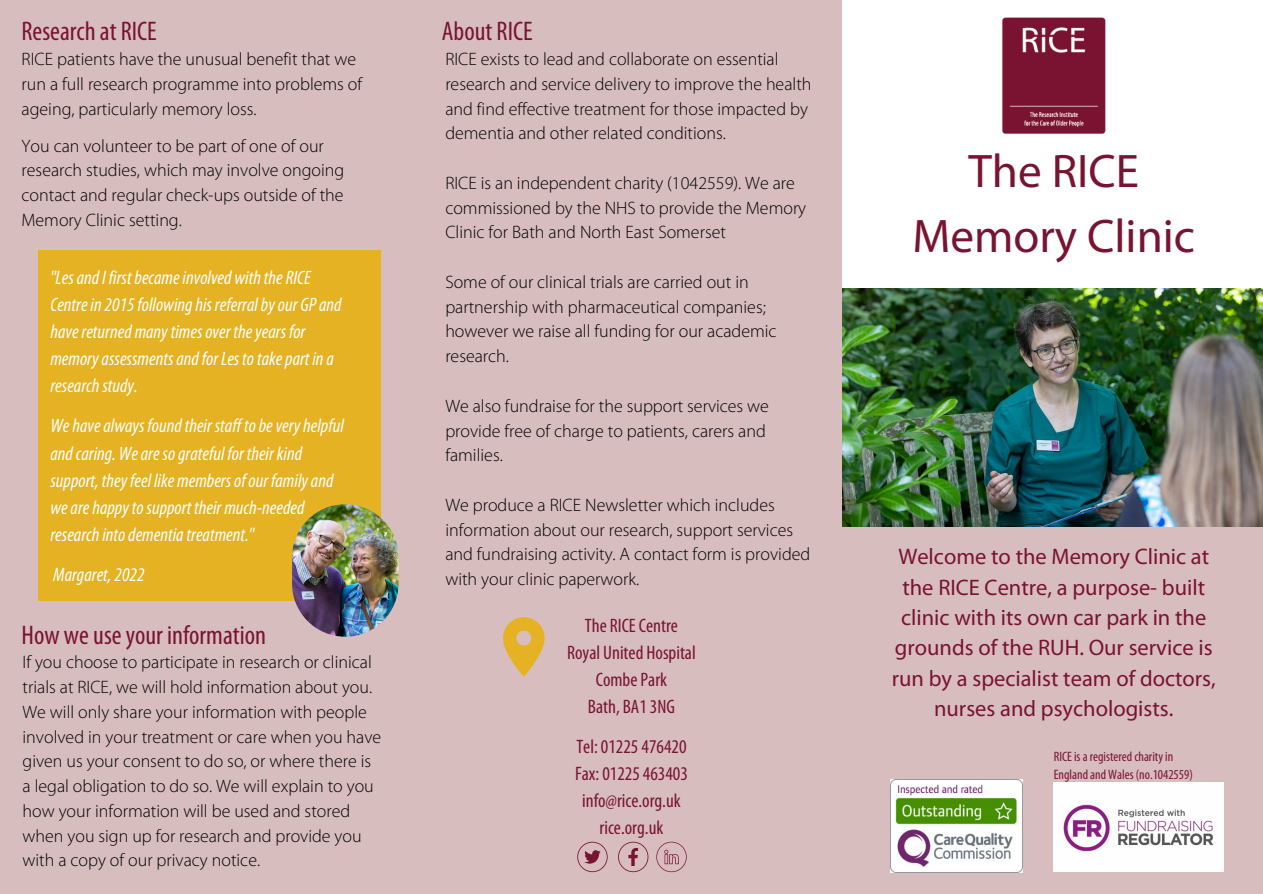
<style>
.page{position:relative;width:1263px;height:894px;background:#fff}
.page>*{position:absolute;margin:0;border:0;box-sizing:border-box;transform-origin:0 0}
.t1{font:47.25px/65.2px "Myriad Pro";color:#791332;text-align:center}
.t2{font:condensed 27px "Myriad Pro";color:#791332}
.t3{font:22.5px/30.3px "Myriad Pro";color:#791332;text-align:center}
.t4{font:italic condensed 19.5px/27.2px "Myriad Pro";color:#fff}
.t5{font:condensed 19.5px "Myriad Pro";color:#791332}
.t6{font:300 18px/24.8px "Myriad Pro";color:#000}
.t7{font:condensed 13.65px/18.1px "Myriad Pro";color:#791332}
</style>
<div class="page">
<img style="left:1002px;top:17px;width:104px;height:117px">
<div style="left:818px;top:527px;width:445px;height:366px;background:#d8bdbf"></div>
<img style="left:890px;top:779px;width:133px;height:92px">
<img style="left:842px;top:288px;width:421px;height:238px">
<div style="left:0;top:0;width:432px;height:893px;background:#d8bdbf"></div>
<div style="left:420px;top:0;width:422px;height:893px;background:#d8bdbf"></div>
<svg style="left:503px;top:617px;width:42px;height:59px"></svg>
<svg style="left:618px;top:841px;width:30px;height:30px"></svg>
<svg style="left:656px;top:841px;width:31px;height:30px"></svg>
<svg style="left:577px;top:841px;width:31px;height:30px"></svg>
<div style="left:38px;top:251px;width:343px;height:349px;background:#e4b223"></div>
<img style="left:1054px;top:782px;width:170px;height:89px">
<img style="left:292px;top:504px;width:106px;height:132px;border-radius:53px">
<p class="t2" style="left:22px;top:20px;width:137px">Research at RICE</p>
<p class="t2" style="left:442px;top:20px;width:92px">About RICE</p>
<p class="t6" style="left:22px;top:48px;width:342px">RICE patients have the unusual benefit that we run a full research programme into problems of ageing, particularly memory loss.</p>
<p class="t6" style="left:22px;top:135px;width:324px">You can volunteer to be part of one of our research studies, which may involve ongoing contact and regular check-ups outside of the Memory Clinic setting.</p>
<p class="t4" style="left:50px;top:265px;width:293px">"LesandI firstbecameinvolved withtheRICE Centrein2015followinghis referralbyour GPand havereturnedmanytimesover theyears for memoryassessmentsandforLes totakepart ina researchstudy.</p>
<p class="t4" style="left:50px;top:414px;width:295px">Wehavealways foundtheir staff tobeveryhelpful andcaring.Wearesograteful for theirkind support, theyfeel likemembersofour familyand wearehappytosupport theirmuch-needed researchintodementiatreatment."</p>
<p class="t4" style="left:53px;top:562px;width:93px">Margaret,2022</p>
<p class="t2" style="left:22px;top:623px;width:246px">How we use your information</p>
<p class="t6" style="left:23px;top:651px;width:360px">If you choose to participate in research or clinical trials at RICE, we will hold information about you.<br>We will only share your information with people involved in your treatment or care when you have given us your consent to do so, or where there is a legal obligation to do so. We will explain to you how your information will be used and stored when you sign up for research and provide you with a copy of our privacy notice.</p>
<p class="t6" style="left:445px;top:48px;width:368px">RICE exists to lead and collaborate on essential research and service delivery to improve the health and find effective treatment for those impacted by dementia and other related conditions.</p>
<p class="t6" style="left:445px;top:172px;width:362px">RICE is an independent charity (1042559). We are commissioned by the NHS to provide the Memory<br>Clinic for Bath and North East Somerset</p>
<p class="t6" style="left:445px;top:271px;width:333px">Some of our clinical trials are carried out in partnership with pharmaceutical companies; however we raise all funding for our academic research.</p>
<p class="t6" style="left:445px;top:395px;width:325px">We also fundraise for the support services we provide free of charge to patients, carers and families.</p>
<p class="t6" style="left:445px;top:493px;width:366px">We produce a RICE Newsletter which includes information about our research, support services and fundraising activity. A contact form is provided with your clinic paperwork.</p>
<p class="t5" style="left:585px;top:617px;width:95px">The RICE Centre</p>
<p class="t5" style="left:567px;top:644px;width:130px">Royal United Hospital</p>
<p class="t5" style="left:596px;top:671px;width:73px">Combe Park</p>
<p class="t5" style="left:588px;top:698px;width:89px">Bath, BA1 3NG</p>
<p class="t5" style="left:576px;top:737px;width:112px">Tel: 01225 476420</p>
<p class="t5" style="left:575px;top:764px;width:114px">Fax: 01225 463403</p>
<p class="t5" style="left:582px;top:791px;width:100px">info@rice.org.uk</p>
<p class="t5" style="left:600px;top:818px;width:65px">rice.org.uk</p>
<p class="t1" style="left:912px;top:143px;width:284px">The RICE<br>Memory Clinic</p>
<p class="t3" style="left:892px;top:543px;width:325px">Welcome to the Memory Clinic at the RICE Centre, a purpose- built clinic with its own car park in the grounds of the RUH. Our service is run by a specialist team of doctors, nurses and psychologists.</p>
<p class="t7" style="left:1054px;top:747px;width:141px">RICE is a registered charity in<br>England and Wales (no.1042559)</p>
</div>
